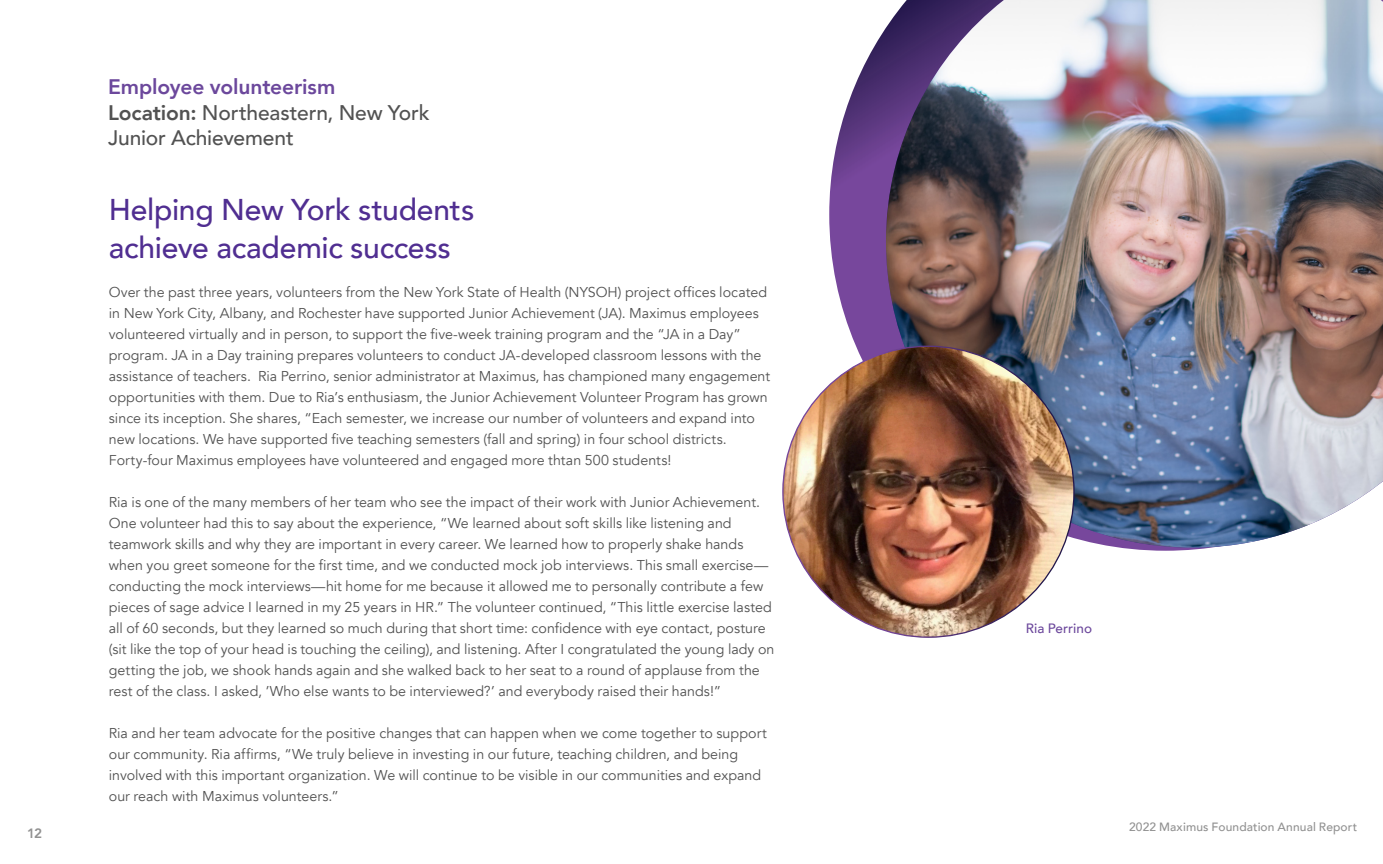
<style>
.page{position:relative;width:1383px;height:864px;background:#fff}
.page>*{position:absolute;margin:0;border:0;box-sizing:border-box;transform-origin:0 0}
.t1{font:500 30px/37.5px "Avenir";letter-spacing:-.01em;color:#502e91}
.t2{font:500 21px "Avenir LT Pro";letter-spacing:-.01em;color:#525252}
.t3{font:800 21px "Avenir";letter-spacing:-.005em;color:#6c489c}
.t4{font:500 21px "Avenir";letter-spacing:-.005em;color:#525252}
.t5{font:14.25px/21px "Avenir";color:#525252}
.t6{font:500 13.5px "Avenir";letter-spacing:.005em;color:#6c489c}
.t7{font:800 13.5px "Avenir";color:#919191}
.t8{font:500 12px "Avenir";letter-spacing:.01em;color:#919191}
.s1{font-family:"Avenir";font-weight:800}
</style>
<div class="page">
<svg style="left:829px;top:28px;width:57px;height:357px"></svg>
<img style="left:886px;top:0;width:496px;height:548px">
<img style="left:783px;top:346px;width:291px;height:291px;border-radius:145px">
<p class="t7" style="left:27px;top:822px;width:17px">12</p>
<p class="t3" style="left:108px;top:71px;width:229px">Employee volunteerism</p>
<p class="t2" style="left:108px;top:100px;width:323px"><span class="s1">Location:</span> Northeastern, New York</p>
<p class="t4" style="left:108px;top:120px;width:187px">Junior Achievement</p>
<h3 class="t1" style="left:109px;top:189px;width:367px">Helping New York students achieve academic success</h3>
<p class="t5" style="left:109px;top:282px;width:663px">Over the past three years, volunteers from the New York State of Health (NYSOH) project offices located in New York City, Albany, and Rochester have supported Junior Achievement (JA). Maximus employees volunteered virtually and in person, to support the five-week training program and the “JA in a Day” program. JA in a Day training prepares volunteers to conduct JA-developed classroom lessons with the assistance of teachers. Ria Perrino, senior administrator at Maximus, has championed many engagement opportunities with them. Due to Ria’s enthusiasm, the Junior Achievement Volunteer Program has grown since its inception. She shares, “Each semester, we increase our number of volunteers and expand into new locations. We have supported five teaching semesters (fall and spring) in four school districts.<br>Forty-four Maximus employees have volunteered and engaged more thtan 500 students!</p>
<p class="t5" style="left:109px;top:492px;width:667px">Ria is one of the many members of her team who see the impact of their work with Junior Achievement.<br>One volunteer had this to say about the experience, “We learned about soft skills like listening and teamwork skills and why they are important in every career. We learned how to properly shake hands when you greet someone for the first time, and we conducted mock job interviews. This small exercise— conducting the mock interviews—hit home for me because it allowed me to personally contribute a few pieces of sage advice I learned in my 25 years in HR.” The volunteer continued, “This little exercise lasted all of 60 seconds, but they learned so much during that short time: confidence with eye contact, posture (sit like the top of your head is touching the ceiling), and listening. After I congratulated the young lady on getting the job, we shook hands again and she walked back to her seat to a round of applause from the rest of the class. I asked, ’Who else wants to be interviewed?’ and everybody raised their hands!”</p>
<p class="t5" style="left:109px;top:723px;width:659px">Ria and her team advocate for the positive changes that can happen when we come together to support our community. Ria affirms, “We truly believe in investing in our future, teaching children, and being involved with this important organization. We will continue to be visible in our communities and expand our reach with Maximus volunteers.”</p>
<p class="t6" style="left:1025px;top:617px;width:68px">Ria Perrino</p>
<p class="t8" style="left:1129px;top:816px;width:230px">2022 Maximus Foundation Annual Report</p>
</div>
